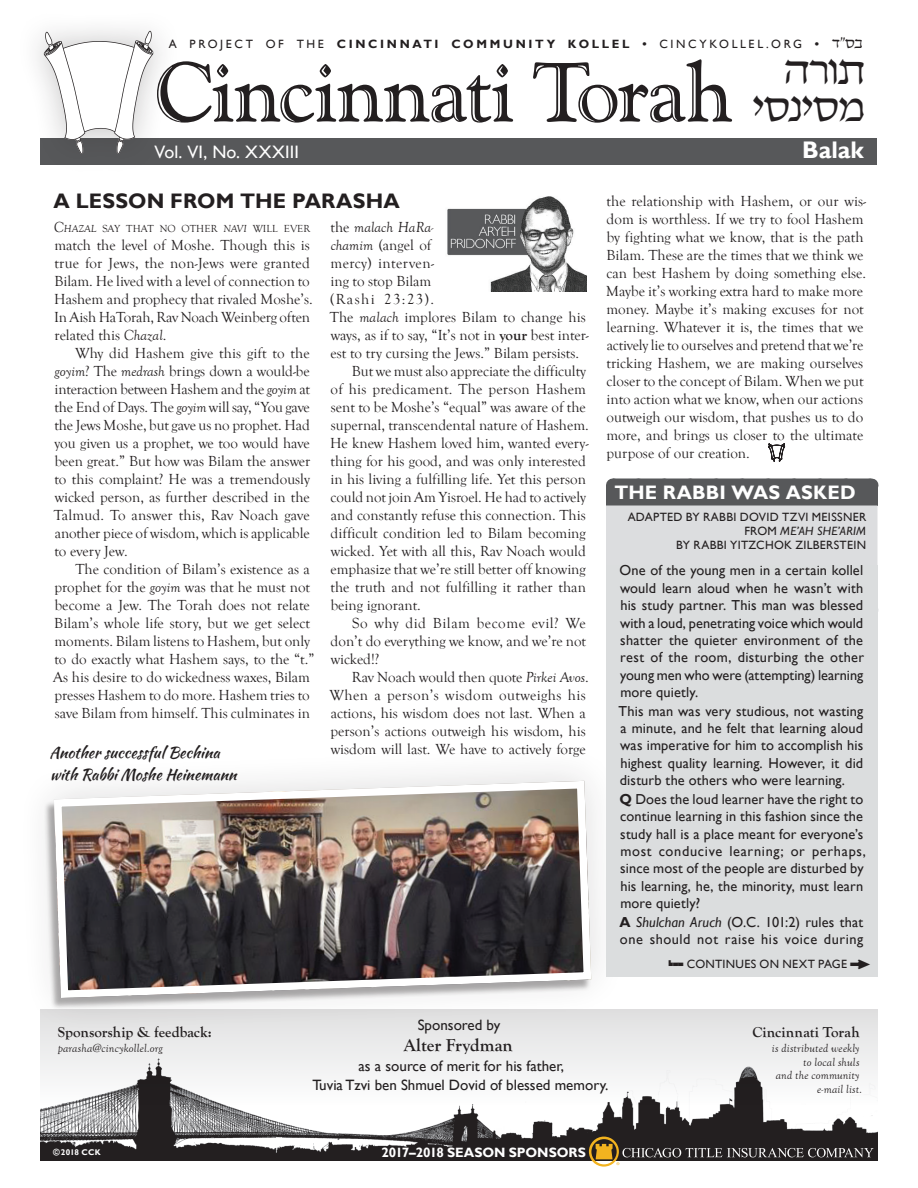
<style>
.page{position:relative;width:918px;height:1188px;background:#fff}
.page>*{position:absolute;margin:0;border:0;box-sizing:border-box;transform-origin:0 0}
.t1{font:84px "Goudy Handtooled BT";letter-spacing:-.01em;color:#231f20}
.t2{font:39px/37.5px "UD Hadar";color:#231f20}
.t3{font:700 24px "Gill Sans";color:#fff}
.t4{font:700 21px "Gill Sans";letter-spacing:.005em;color:#231f20}
.t5{font:700 19.5px "Gill Sans";letter-spacing:.005em;color:#fff}
.t6{font:18px "Gill Sans";letter-spacing:.01em;color:#fff}
.t7{font:700 18px "Goudy Old Style T";color:#231f20}
.t8{font:15.6px/22.4px "Kaushan Script";color:#231f20}
.t9{font:15px/18px "Goudy Old Style T";color:#231f20}
.t10{font:15px/19.5px "Gill Sans";color:#231f20;text-align:center}
.t11{font:700 15px "Goudy Old Style T";letter-spacing:.005em;color:#231f20}
.t12{font:15px "Goudy Old Style T";letter-spacing:.025em;color:#231f20}
.t13{font:15px "Goudy Old Style T";letter-spacing:.035em;color:#231f20}
.t14{font:15px "Goudy Old Style T";letter-spacing:.03em;color:#231f20}
.t15{font:italic 15px "Goudy Old Style T";color:#231f20}
.t16{font:15px "Goudy Old Style T";letter-spacing:.095em;color:#231f20}
.t17{font:14.4px/17.4px "Gill Sans";letter-spacing:.01em;color:#231f20;text-align:justify}
.t18{font:14.4px/17.4px "Gill Sans";letter-spacing:.035em;color:#231f20}
.t19{font:14.25px "UD Hadar";color:#231f20}
.t20{font:700 13.5px "Gill Sans";letter-spacing:-.005em;color:#fff}
.t21{font:12px/14.4px "Gill Sans";letter-spacing:.03em;color:#231f20;text-align:right}
.t22{font:italic 12px/13.5px "Goudy Old Style T";letter-spacing:.01em;color:#231f20;text-align:right}
.t23{font:12px "Gill Sans";letter-spacing:.22em;color:#231f20}
.t24{font:10.5px "Goudy Old Style T";letter-spacing:.01em;color:#231f20}
.t25{font:700 8.25px "Gill Sans";letter-spacing:.025em;color:#fff}
.s1{font-weight:700}
.s2{font-family:"UD Hadar";font-size:14.25px}
.s3{font-style:normal}
.s4{font-style:italic}
.s5{font-style:italic;font-size:15px}
.s6{font-family:"P22 Underground Extras"}
.s7{font-size:9px}
</style>
<div class="page">
<div style="left:40px;top:138px;width:838px;height:27px;background:#57585a"></div>
<svg style="left:768px;top:443px;width:17px;height:19px"></svg>
<img style="left:40px;top:1104px;width:838px;height:57px">
<svg style="left:40px;top:1010px;width:838px;height:94px"></svg>
<div style="left:16px;top:4px;width:166px;height:176px;background:#231f20;opacity:.26"></div>
<svg style="left:44px;top:31px;width:138px;height:123px"></svg>
<svg style="left:589px;top:1137px;width:285px;height:30px"></svg>
<div style="left:606px;top:485px;width:272px;height:21px;background:#57585a"></div>
<div style="left:613px;top:478px;width:258px;height:14px;background:#57585a"></div>
<svg style="left:639px;top:478px;width:219px;height:1px"></svg>
<div style="left:606px;top:506px;width:272px;height:59px;background:#dcdddf"></div>
<svg style="left:40px;top:772px;width:592px;height:266px;fill:#e7e7e8"></svg>
<img style="left:50px;top:777px;width:545px;height:225px">
<div style="left:606px;top:565px;width:272px;height:412px;background:#dbddde"></div>
<img style="left:447px;top:196px;width:139px;height:95px">
<p class="t23" style="left:169px;top:37px;width:695px">A PROJECT OF THE <span class="s1">CINCINNATI COMMUNITY KOLLEL •</span> CINCYKOLLEL.ORG <span class="s1">•</span> <span class="s2">ד" ב</span></p>
<p class="t19" style="left:845px;top:36px;width:12px">ס</p>
<h1 class="t1" style="left:154px;top:40px;width:712px">Cincinnati Torah <sup>תור</sup></h1>
<h2 class="t2" style="left:752px;top:52px;width:114px;text-indent:31px">ה<br>סי סינ מ</h2>
<p class="t6" style="left:155px;top:141px;width:146px">Vol. VI, No. XXXIII</p>
<h3 class="t3" style="left:802px;top:135px;width:63px">Balak</h3>
<h3 class="t4" style="left:54px;top:188px;width:348px">A LESSON FROM THE PARASHA</h3>
<p class="t9" style="left:606px;top:193px;width:261px">the relationship with Hashem, or our wis&shy;dom is worthless. If we try to fool Hashem by fighting what we know, that is the path Bilam. These are the times that we think we can best Hashem by doing something else.<br>Maybe it’s working extra hard to make more money. Maybe it’s making excuses for not learning. Whatever it is, the times that we actively lie to ourselves and pretend that we’re tricking Hashem, we are making ourselves closer to the concept of Bilam. When we put into action what we know, when our actions outweigh our wisdom, that pushes us to do more, and brings us closer to the ultimate purpose of our creation.</p>
<p class="t15" style="left:331px;top:219px;width:105px"><span class="s3">the</span> malach HaRa-</p>
<p class="t9" style="left:331px;top:237px;width:102px"><span class="s4">chamim</span> (angel of</p>
<p class="t14" style="left:330px;top:255px;width:105px">mercy) interven-</p>
<p class="t9" style="left:331px;top:273px;width:102px">ing to stop Bilam</p>
<p class="t16" style="left:330px;top:291px;width:105px">(Rashi 23:23).</p>
<p class="t9" style="left:330px;top:309px;width:257px">The <span class="s4">malach</span> implores Bilam to change his</p>
<p class="t9" style="left:331px;top:327px;width:259px">ways, as if to say, “It’s not in <span class="s1">your</span> best inter-</p>
<p class="t9" style="left:331px;top:345px;width:250px">est to try cursing the Jews.” Bilam persists.</p>
<p class="t9" style="left:352px;top:363px;width:236px">But we must also appreciate the difficulty</p>
<p class="t9" style="left:331px;top:381px;width:257px">of his predicament. The person Hashem</p>
<p class="t9" style="left:331px;top:399px;width:256px">sent to be Moshe’s “equal” was aware of the</p>
<p class="t9" style="left:331px;top:417px;width:259px">supernal, transcendental nature of Hashem.</p>
<p class="t9" style="left:330px;top:435px;width:260px">He knew Hashem loved him, wanted every-</p>
<p class="t9" style="left:331px;top:453px;width:257px">thing for his good, and was only interested</p>
<p class="t9" style="left:331px;top:471px;width:257px">in his living a fulfilling life. Yet this person</p>
<p class="t9" style="left:331px;top:489px;width:257px">could not join Am Yisroel. He had to actively</p>
<p class="t9" style="left:331px;top:507px;width:257px">and constantly refuse this connection. This</p>
<p class="t9" style="left:331px;top:525px;width:257px">difficult condition led to Bilam becoming</p>
<p class="t9" style="left:331px;top:543px;width:257px">wicked. Yet with all this, Rav Noach would</p>
<p class="t9" style="left:331px;top:561px;width:257px">emphasize that we’re still better off knowing</p>
<p class="t9" style="left:331px;top:579px;width:257px">the truth and not fulfilling it rather than</p>
<p class="t9" style="left:331px;top:597px;width:92px">being ignorant.</p>
<p class="t13" style="left:352px;top:615px;width:235px">So why did Bilam become evil? We</p>
<p class="t9" style="left:331px;top:633px;width:257px">don’t do everything we know, and we’re not</p>
<p class="t9" style="left:331px;top:651px;width:50px">wicked!?</p>
<p class="t9" style="left:352px;top:669px;width:238px">Rav Noach would then quote <span class="s4">Pirkei Avos</span>.</p>
<p class="t12" style="left:330px;top:687px;width:258px">When a person’s wisdom outweighs his</p>
<p class="t9" style="left:331px;top:705px;width:257px">actions, his wisdom does not last. When a</p>
<p class="t9" style="left:331px;top:723px;width:257px">person’s actions outweigh his wisdom, his</p>
<p class="t9" style="left:331px;top:741px;width:257px">wisdom will last. We have to actively forge</p>
<p class="t24" style="left:54px;top:223px;width:258px"><span class="s5">C</span><span class="s4">HAZAL</span> SAY THAT NO OTHER <span class="s4">NAVI</span> WILL EVER</p>
<p class="t9" style="left:54px;top:237px;width:260px">match the level of Moshe. Though this is true for Jews, the non-Jews were granted Bilam. He lived with a level of connection to Hashem and prophecy that rivaled Moshe’s.<br>In Aish HaTorah, Rav Noach Weinberg often related this <span class="s4">Chazal</span>.</p>
<p class="t9" style="left:54px;top:345px;width:258px;text-align:justify;text-indent:21px">Why did Hashem give this gift to the <span class="s4">goyim</span>? The <span class="s4">medrash</span> brings down a would-be interaction between Hashem and the <span class="s4">goyim</span> at the End of Days. The <span class="s4">goyim</span> will say, “You gave the Jews Moshe, but gave us no prophet. Had you given us a prophet, we too would have been great.” But how was Bilam the answer to this complaint? He was a tremendously wicked person, as further described in the Talmud. To answer this, Rav Noach gave another piece of wisdom, which is applicable to every Jew.</p>
<p class="t9" style="left:53px;top:561px;width:263px;text-indent:22px">The condition of Bilam’s existence as a prophet for the <span class="s4">goyim</span> was that he must not become a Jew. The Torah does not relate Bilam’s whole life story, but we get select moments. Bilam listens to Hashem, but only to do exactly what Hashem says, to the “t.” As his desire to do wickedness waxes, Bilam presses Hashem to do more. Hashem tries to save Bilam from himself. This culminates in</p>
<h3 class="t5" style="left:614px;top:481px;width:243px">THE RABBI WAS ASKED</h3>
<p class="t21" style="left:628px;top:510px;width:240px">ADAPTED BY RABBI DOVID TZVI MEISSNER<br>FROM <span class="s4">ME’AH SHE’ARIM<br></span>BY RABBI YITZCHOK ZILBERSTEIN</p>
<p class="t17" style="left:620px;top:562px;width:246px">One of the young men in a certain kollel would learn aloud when he wasn’t with his study partner. This man was blessed with a loud, penetrating voice which would shatter the quieter environment of the rest of the room, disturbing the other young men who were (attempting) learning more quietly.</p>
<p class="t17" style="left:619px;top:702px;width:246px">This man was very studious, not wasting a minute, and he felt that learning aloud was imperative for him to accomplish his highest quality learning. However, it did disturb the others who were learning.</p>
<p class="t17" style="left:620px;top:791px;width:248px;text-align:left"><span class="s1">Q</span> Does the loud learner have the right to continue learning in this fashion since the study hall is a place meant for everyone’s most conducive learning; or perhaps, since most of the people are disturbed by his learning, he, the minority, must learn more quietly?</p>
<p class="t18" style="left:619px;top:914px;width:245px"><span class="s1">A</span> <span class="s4">Shulchan Aruch</span> (O.C. 101:2) rules that one should not raise his voice during</p>
<p class="t21" style="left:669px;top:957px;width:203px"><span class="s6">L55</span> CONTINUES ON NEXT PAGE <span class="s6">p</span></p>
<p class="t8" style="left:49px;top:741px;width:189px">Another successful Bechina with Rabbi Moshe Heinemann</p>
<p class="t11" style="left:58px;top:1024px;width:156px">Sponsorship &amp; feedback:</p>
<p class="t22" style="left:58px;top:1042px;width:106px">parasha@cincykollel.org</p>
<p class="t10" style="left:418px;top:1015px;width:84px">Sponsored by</p>
<p class="t7" style="left:404px;top:1035px;width:110px">Alter Frydman</p>
<p class="t10" style="left:312px;top:1056px;width:298px">as a source of merit for his father,<br>Tuvia Tzvi ben Shmuel Dovid of blessed memory.</p>
<p class="t25" style="left:53px;top:1147px;width:49px"><span class="s7">©</span>2018 CCK</p>
<p class="t20" style="left:381px;top:1145px;width:206px">2017–2018 SEASON SPONSORS</p>
<p class="t11" style="left:752px;top:1024px;width:109px">Cincinnati Torah</p>
<p class="t22" style="left:772px;top:1042px;width:92px">is distributed weekly to local shuls<br>and the community e-mail list.</p>
</div>
